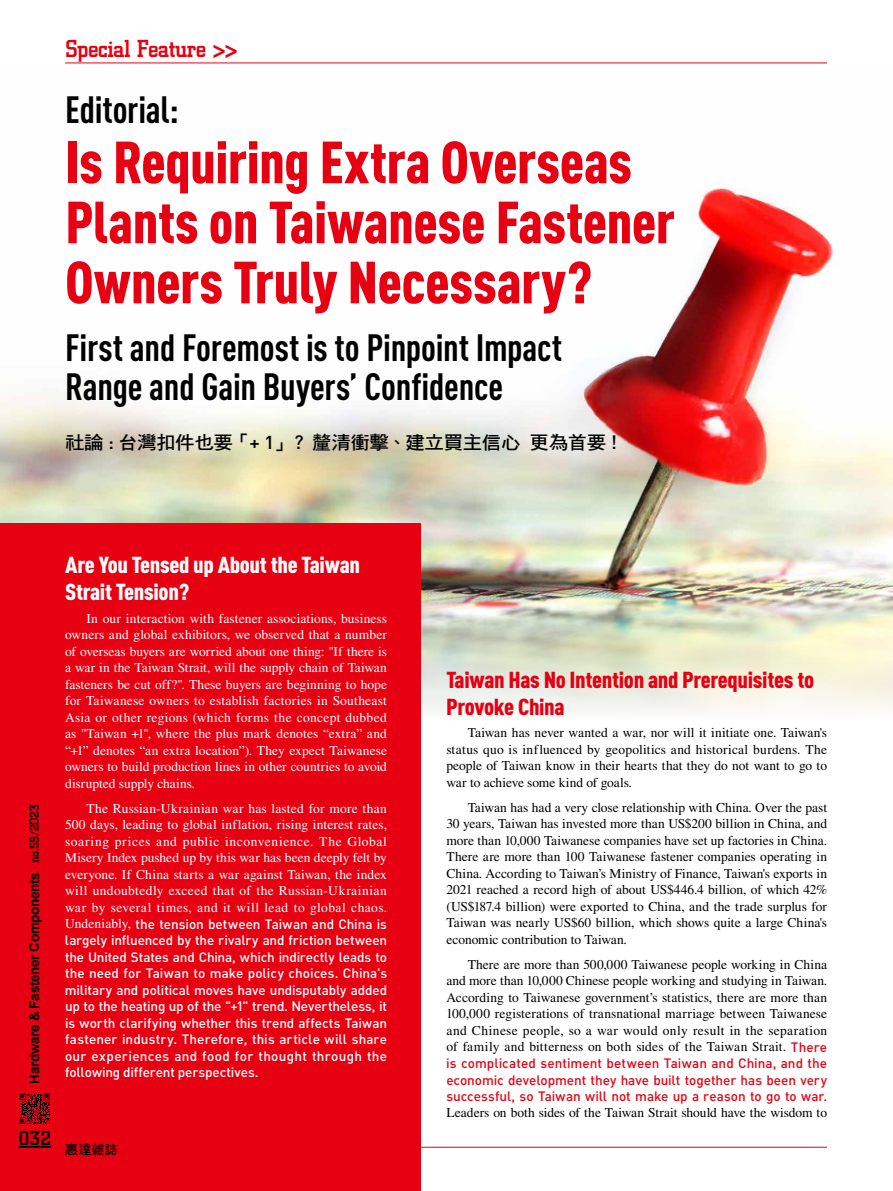
<style>
.page{position:relative;width:893px;height:1191px;background:#fff}
.page>*{position:absolute;margin:0;border:0;box-sizing:border-box;transform-origin:0 0}
.t1{font:900 58.5px/60px "DIN Cond";letter-spacing:-.01em;color:#e60012}
.t2{font:700 37.5px/39px "DIN Cond";letter-spacing:-.005em;color:#000}
.t3{font:500 25.5px "City D";letter-spacing:-.025em;color:#e60012}
.t4{font:900 22.8px/27px "DIN Cond";letter-spacing:-.015em;color:#e60012;scale:1.05 1}
.t5{font:900 22.8px/27px "DIN Cond";letter-spacing:-.015em;color:#fff;scale:1.05 1}
.t6{font:500 21px "City D";color:#000}
.t7{font:18.6px "DF Hei Std W7";letter-spacing:-.02em;color:#000;scale:1.05 1}
.t8{font:13.5px/16.5px "Times LT Std";color:#000;text-align:justify}
.t9{font:13.5px/16.5px "Times LT Std";letter-spacing:.015em;color:#fff;text-align:justify}
.t10{font:500 13.5px/16.5px "DIN Pro";color:#fff;text-align:justify}
.t11{font:500 13.5px/16.5px "DIN Pro";color:#e60012;text-align:justify}
.t12{font:700 13.5px "Arial";letter-spacing:-.025em;color:#000}
.t13{font:12.75px "DF Hei Std W7";color:#000}
.s1{font-family:"DIN Pro";font-weight:500}
.s2{font-family:"City D";font-weight:500}
.s3{font-family:"Times LT Std";font-weight:400}
.s4{font-family:"DIN Pro";font-weight:500;color:#e60012}
</style>
<div class="page">
<img style="left:0;top:187px;width:893px;height:533px">
<div style="left:0;top:523px;width:420px;height:668px;background:#e60012"></div>
<hr style="left:65px;top:63px;width:762px;height:1px;background:#e60012">
<hr style="left:18px;top:1145px;width:33px;height:2px;background:#000">
<hr style="left:127px;top:1147px;width:700px;height:1px;background:#e60012">
<svg style="left:20px;top:1093px;width:30px;height:30px"></svg>
<h3 class="t3" style="left:65px;top:35px;width:174px">Special Feature &gt;&gt;</h3>
<h2 class="t2" style="left:65px;top:89px;width:115px">Editorial:</h2>
<h1 class="t1" style="left:65px;top:130px;width:611px">Is Requiring Extra Overseas<br>Plants on Taiwanese Fastener<br>Owners Truly Necessary?</h1>
<h2 class="t2" style="left:65px;top:327px;width:498px">First and Foremost is to Pinpoint Impact<br>Range and Gain Buyers’ Confidence</h2>
<h3 class="t7" style="left:65px;top:432px;width:534px">社論 <span class="s1">:</span> 台灣扣件也要「<span class="s1">+ 1</span>」？釐清衝擊、建立買主信心 更為首要！</h3>
<p class="t12" style="left:25px;top:1083px;width:281px;rotate:-90deg">Hardware &amp; Fastener Components <span class="s2">- no.59/2023</span></p>
<h3 class="t5" style="left:65px;top:551px;width:282px">Are You Tensed up About the Taiwan<br>Strait Tension?</h3>
<p class="t9" style="left:65px;top:610px;width:323px;text-indent:21px">In our interaction with fastener associations, business owners and global exhibitors, we observed that a number of overseas buyers are worried about one thing: "If there is a war in the Taiwan Strait, will the supply chain of Taiwan fasteners be cut off?". These buyers are beginning to hope for Taiwanese owners to establish factories in Southeast Asia or other regions (which forms the concept dubbed as "Taiwan +1", where the plus mark denotes “extra” and “+1” denotes “an extra location”). They expect Taiwanese owners to build production lines in other countries to avoid disrupted supply chains.</p>
<p class="t9" style="left:65px;top:800px;width:324px;text-indent:21px">The Russian-Ukrainian war has lasted for more than 500 days, leading to global inflation, rising interest rates, soaring prices and public inconvenience. The Global Misery Index pushed up by this war has been deeply felt by everyone. If China starts a war against Taiwan, the index will undoubtedly exceed that of the Russian-Ukrainian war by several times, and it will lead to global chaos.</p>
<p class="t10" style="left:65px;top:915px;width:324px"><span class="s3">Undeniably,</span> the tension between Taiwan and China is largely influenced by the rivalry and friction between the United States and China, which indirectly leads to the need for Taiwan to make policy choices. China's military and political moves have undisputably added up to the heating up of the "+1" trend. Nevertheless, it is worth clarifying whether this trend affects Taiwan fastener industry. Therefore, this article will share our experiences and food for thought through the following different perspectives.</p>
<h3 class="t6" style="left:18px;top:1126px;width:34px">032</h3>
<p class="t13" style="left:65px;top:1142px;width:54px">惠達雜誌</p>
<h3 class="t4" style="left:446px;top:665px;width:352px">Taiwan Has No Intention and Prerequisites to<br>Provoke China</h3>
<p class="t8" style="left:446px;top:724px;width:382px;text-indent:21px">Taiwan has never wanted a war, nor will it initiate one. Taiwan's status quo is influenced by geopolitics and historical burdens. The people of Taiwan know in their hearts that they do not want to go to war to achieve some kind of goals.</p>
<p class="t8" style="left:446px;top:799px;width:382px;text-indent:21px">Taiwan has had a very close relationship with China. Over the past 30 years, Taiwan has invested more than US$200 billion in China, and more than 10,000 Taiwanese companies have set up factories in China.<br>There are more than 100 Taiwanese fastener companies operating in China. According to Taiwan’s Ministry of Finance, Taiwan's exports in 2021 reached a record high of about US$446.4 billion, of which 42% (US$187.4 billion) were exported to China, and the trade surplus for Taiwan was nearly US$60 billion, which shows quite a large China's economic contribution to Taiwan.</p>
<p class="t8" style="left:446px;top:956px;width:383px;text-indent:22px">There are more than 500,000 Taiwanese people working in China and more than 10,000 Chinese people working and studying in Taiwan.<br>According to Taiwanese government’s statistics, there are more than 100,000 registerations of transnational marriage between Taiwanese and Chinese people, so a war would only result in the separation of family and bitterness on both sides of the Taiwan Strait. <span class="s4">There</span></p>
<p class="t11" style="left:446px;top:1054px;width:382px">is complicated sentiment between Taiwan and China, and the economic development they have built together has been very successful, so Taiwan will not make up a reason to go to war.</p>
<p class="t8" style="left:446px;top:1104px;width:382px">Leaders on both sides of the Taiwan Strait should have the wisdom to</p>
</div>
